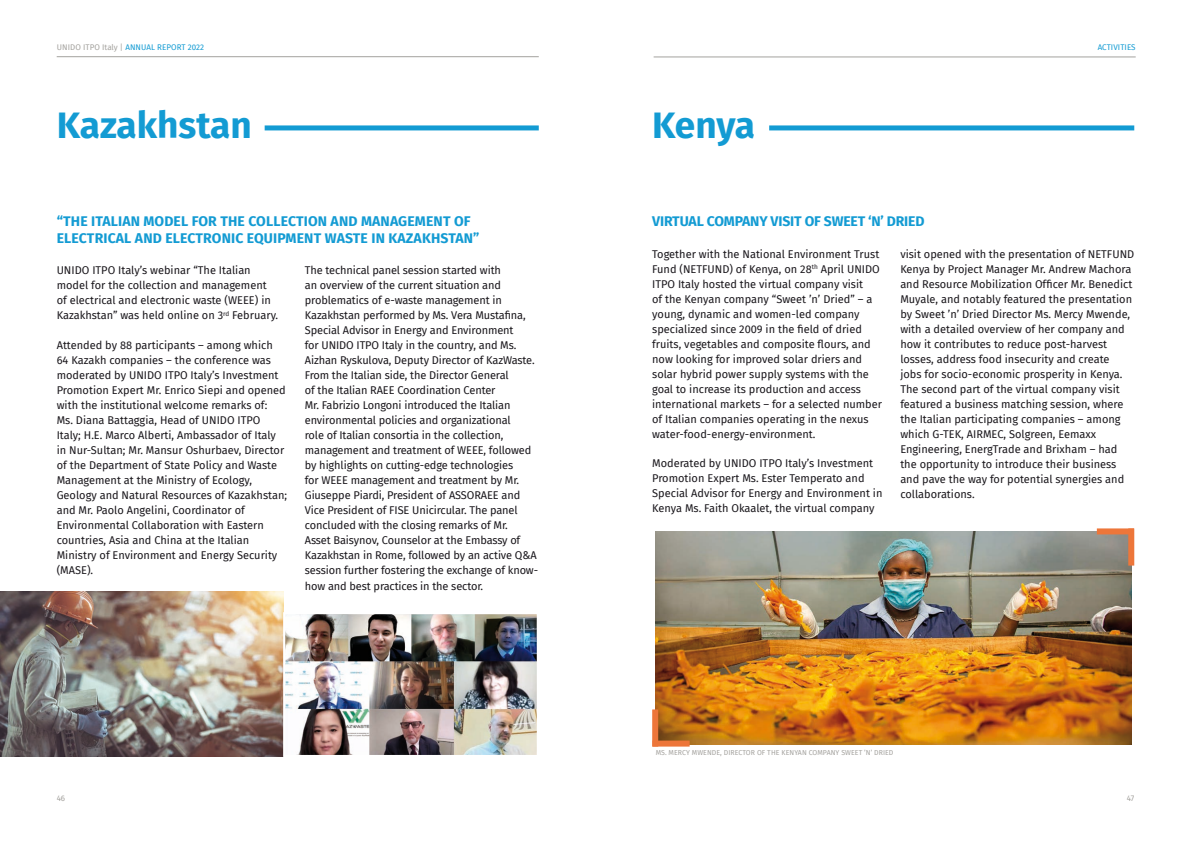
<style>
.page{position:relative;width:1191px;height:842px;background:#fff}
.page>*{position:absolute;margin:0;border:0;box-sizing:border-box;transform-origin:0 0}
._37_Content_black_Ti{font:700 37px "Fira Sans";color:#139bd3}
._14_Content_black_Ti{font:700 14px/16.8px "Fira Sans";letter-spacing:.01em;color:#139bd3}
._14_Content_black_Ti-2{font:700 14px "Fira Sans";letter-spacing:-.01em;color:#139bd3}
._12_Content_black_Ti{font:11px/15px "Fira Sans";color:#1a171c}
.t1{font:8px "Fira Sans";letter-spacing:.01em;color:#139bd3}
.t2{font:8px "Fira Sans";color:#a4a29e}
.didascalia_foto{font:7px "Fira Sans";letter-spacing:.01em;color:#a4a29e}
.s1{color:#a4a29e}
</style>
<div class="page">
<hr style="left:57px;top:57px;width:482px;height:1px;background:#a4a29e">
<hr style="left:653px;top:57px;width:482px;height:1px;background:#a4a29e">
<div style="left:265px;top:125px;width:274px;height:5px;background:#139bd3"></div>
<img style="left:0;top:591px;width:283px;height:166px">
<img style="left:286px;top:615px;width:250px;height:139px">
<div style="left:283px;top:612px;width:256px;height:145px;border:2px solid #fff"></div>
<div style="left:769px;top:125px;width:365px;height:5px;background:#139bd3"></div>
<img style="left:656px;top:532px;width:475px;height:212px">
<div style="left:652px;top:709px;width:6px;height:38px;background:#ed763a"></div>
<div style="left:652px;top:741px;width:37px;height:6px;background:#ed763a"></div>
<div style="left:1128px;top:528px;width:6px;height:38px;background:#ed763a"></div>
<div style="left:1096px;top:528px;width:38px;height:6px;background:#ed763a"></div>
<p class="t1" style="left:57px;top:41px;width:149px"><span class="s1">UNIDO ITPO Italy |</span> ANNUAL REPORT 2022</p>
<p class="t1" style="left:1097px;top:41px;width:39px">ACTIVITIES</p>
<p class="_37_Content_black_Ti" style="left:57px;top:94px;width:197px">Kazakhstan</p>
<p class="_14_Content_black_Ti" style="left:57px;top:211px;width:424px">“THE ITALIAN MODEL FOR THE COLLECTION AND MANAGEMENT OF<br>ELECTRICAL AND ELECTRONIC EQUIPMENT WASTE IN KAZAKHSTAN”</p>
<p class="_12_Content_black_Ti" style="left:57px;top:263px;width:223px">UNIDO ITPO Italy’s webinar “The Italian model for the collection and management of electrical and electronic waste (WEEE) in Kazakhstan” was held online on 3<sup>rd</sup> February.</p>
<p class="_12_Content_black_Ti" style="left:57px;top:337px;width:232px">Attended by 88 participants – among which 64 Kazakh companies – the conference was moderated by UNIDO ITPO Italy’s Investment Promotion Expert Mr. Enrico Siepi and opened with the institutional welcome remarks of:<br>Ms. Diana Battaggia, Head of UNIDO ITPO Italy; H.E. Marco Alberti, Ambassador of Italy in Nur-Sultan; Mr. Mansur Oshurbaev, Director of the Department of State Policy and Waste Management at the Ministry of Ecology, Geology and Natural Resources of Kazakhstan; and Mr. Paolo Angelini, Coordinator of Environmental Collaboration with Eastern countries, Asia and China at the Italian Ministry of Environment and Energy Security (MASE).</p>
<p class="_12_Content_black_Ti" style="left:305px;top:263px;width:235px">The technical panel session started with<br>an overview of the current situation and problematics of e-waste management in Kazakhstan performed by Ms. Vera Mustafina, Special Advisor in Energy and Environment<br>for UNIDO ITPO Italy in the country, and Ms.<br>Aizhan Ryskulova, Deputy Director of KazWaste.<br>From the Italian side, the Director General<br>of the Italian RAEE Coordination Center<br>Mr. Fabrizio Longoni introduced the Italian environmental policies and organizational<br>role of Italian consortia in the collection, management and treatment of WEEE, followed by highlights on cutting-edge technologies<br>for WEEE management and treatment by Mr.<br>Giuseppe Piardi, President of ASSORAEE and Vice President of FISE Unicircular. The panel concluded with the closing remarks of Mr.<br>Asset Baisynov, Counselor at the Embassy of Kazakhstan in Rome, followed by an active Q&amp;A session further fostering the exchange of know&shy;how and best practices in the sector.</p>
<p class="_37_Content_black_Ti" style="left:652px;top:94px;width:104px">Kenya</p>
<p class="_14_Content_black_Ti-2" style="left:652px;top:209px;width:274px">VIRTUAL COMPANY VISIT OF SWEET ‘N’ DRIED</p>
<p class="_12_Content_black_Ti" style="left:652px;top:246px;width:231px">Together with the National Environment Trust Fund (NETFUND) of Kenya, on 28<sup>th</sup> April UNIDO ITPO Italy hosted the virtual company visit<br>of the Kenyan company “Sweet ’n’ Dried” – a young, dynamic and women-led company specialized since 2009 in the field of dried fruits, vegetables and composite flours, and now looking for improved solar driers and solar hybrid power supply systems with the goal to increase its production and access international markets – for a selected number of Italian companies operating in the nexus water-food-energy-environment.</p>
<p class="_12_Content_black_Ti" style="left:652px;top:455px;width:232px">Moderated by UNIDO ITPO Italy’s Investment Promotion Expert Ms. Ester Temperato and Special Advisor for Energy and Environment in Kenya Ms. Faith Okaalet, the virtual company</p>
<p class="_12_Content_black_Ti" style="left:900px;top:246px;width:235px">visit opened with the presentation of NETFUND Kenya by Project Manager Mr. Andrew Machora and Resource Mobilization Officer Mr. Benedict Muyale, and notably featured the presentation by Sweet ’n’ Dried Director Ms. Mercy Mwende, with a detailed overview of her company and how it contributes to reduce post-harvest losses, address food insecurity and create<br>jobs for socio-economic prosperity in Kenya.<br>The second part of the virtual company visit featured a business matching session, where the Italian participating companies – among which G-TEK, AIRMEC, Solgreen, Eemaxx Engineering, EnergTrade and Brixham – had the opportunity to introduce their business and pave the way for potential synergies and collaborations.</p>
<p class="didascalia_foto" style="left:656px;top:747px;width:239px">MS. MERCY MWENDE, DIRECTOR OF THE KENYAN COMPANY SWEET ’N’ DRIED</p>
<p class="t2" style="left:57px;top:792px;width:10px">46</p>
<p class="t2" style="left:1126px;top:792px;width:9px">47</p>
</div>
